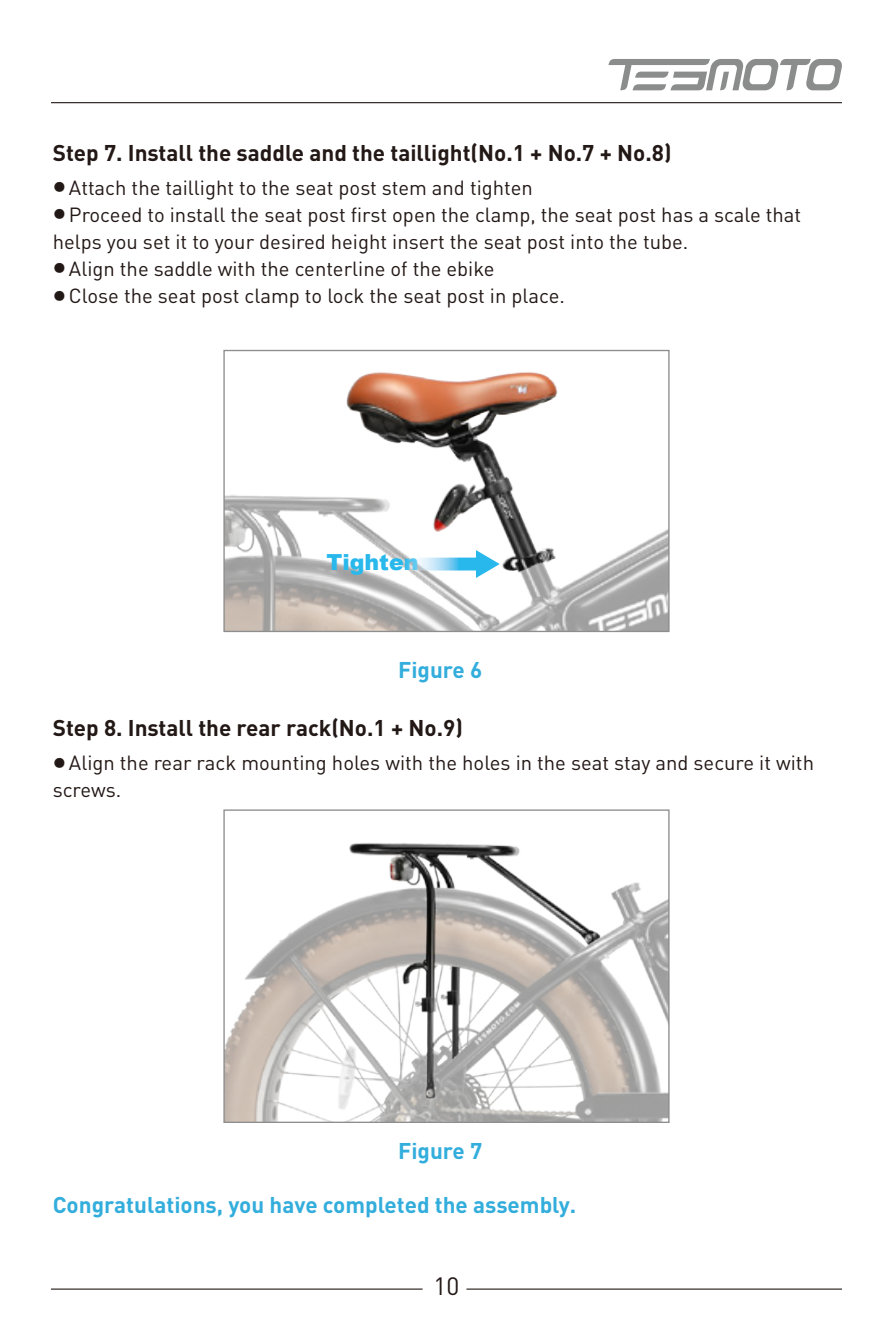
<style>
.page{position:relative;width:893px;height:1340px;background:#fff}
.page>*{position:absolute;margin:0;border:0;box-sizing:border-box;transform-origin:0 0}
.t1{font:24.75px "DIN Pro";color:#221815}
.t2{font:700 22.5px "DIN Pro";color:#221815}
.t3{font:700 22.5px "DIN Pro";color:#32addc}
.t4{font:900 22.05px "Arial";color:#28b8ec}
.t5{font:20.25px/27px "DIN Pro";color:#221815}
.s1{font-family:"Adobe Song Std";font-weight:300;font-size:13.5px}
</style>
<div class="page">
<img style="left:225px;top:372px;width:443px;height:258px">
<div style="left:223px;top:350px;width:447px;height:282px;border:1px solid #8e8e8e"></div>
<svg style="left:406px;top:550px;width:94px;height:28px"></svg>
<img style="left:225px;top:843px;width:443px;height:277px">
<div style="left:223px;top:809px;width:447px;height:313px;border:1px solid #8e8e8e"></div>
<hr style="left:466px;top:1288px;width:376px;height:1px;background:#221815">
<hr style="left:51px;top:1288px;width:372px;height:1px;background:#221815">
<svg style="left:608px;top:59px;width:234px;height:32px"></svg>
<hr style="left:51px;top:102px;width:791px;height:1px;background:#221815">
<p class="t2" style="left:53px;top:137px;width:620px">Step 7. Install the saddle and the taillight(No.1 + No.7 + No.8)</p>
<p class="t5" style="left:53px;top:173px;width:482px"><span class="s1">●</span> Attach the taillight to the seat post stem and tighten</p>
<p class="t5" style="left:53px;top:200px;width:750px"><span class="s1">●</span> Proceed to install the seat post first open the clamp, the seat post has a scale that helps you set it to your desired height insert the seat post into the tube.</p>
<p class="t5" style="left:53px;top:254px;width:443px"><span class="s1">●</span> Align the saddle with the centerline of the ebike</p>
<p class="t5" style="left:53px;top:281px;width:514px"><span class="s1">●</span> Close the seat post clamp to lock the seat post in place.</p>
<p class="t4" style="left:326px;top:546px;width:94px">Tighten</p>
<p class="t3" style="left:398px;top:654px;width:86px">Figure 6</p>
<p class="t2" style="left:53px;top:712px;width:412px">Step 8. Install the rear rack(No.1 + No.9)</p>
<p class="t5" style="left:53px;top:748px;width:763px"><span class="s1">●</span> Align the rear rack mounting holes with the holes in the seat stay and secure it with screws.</p>
<p class="t3" style="left:398px;top:1136px;width:86px">Figure 7</p>
<p class="t3" style="left:53px;top:1189px;width:525px">Congratulations, you have completed the assembly.</p>
<p class="t1" style="left:434px;top:1269px;width:27px">10</p>
</div>
